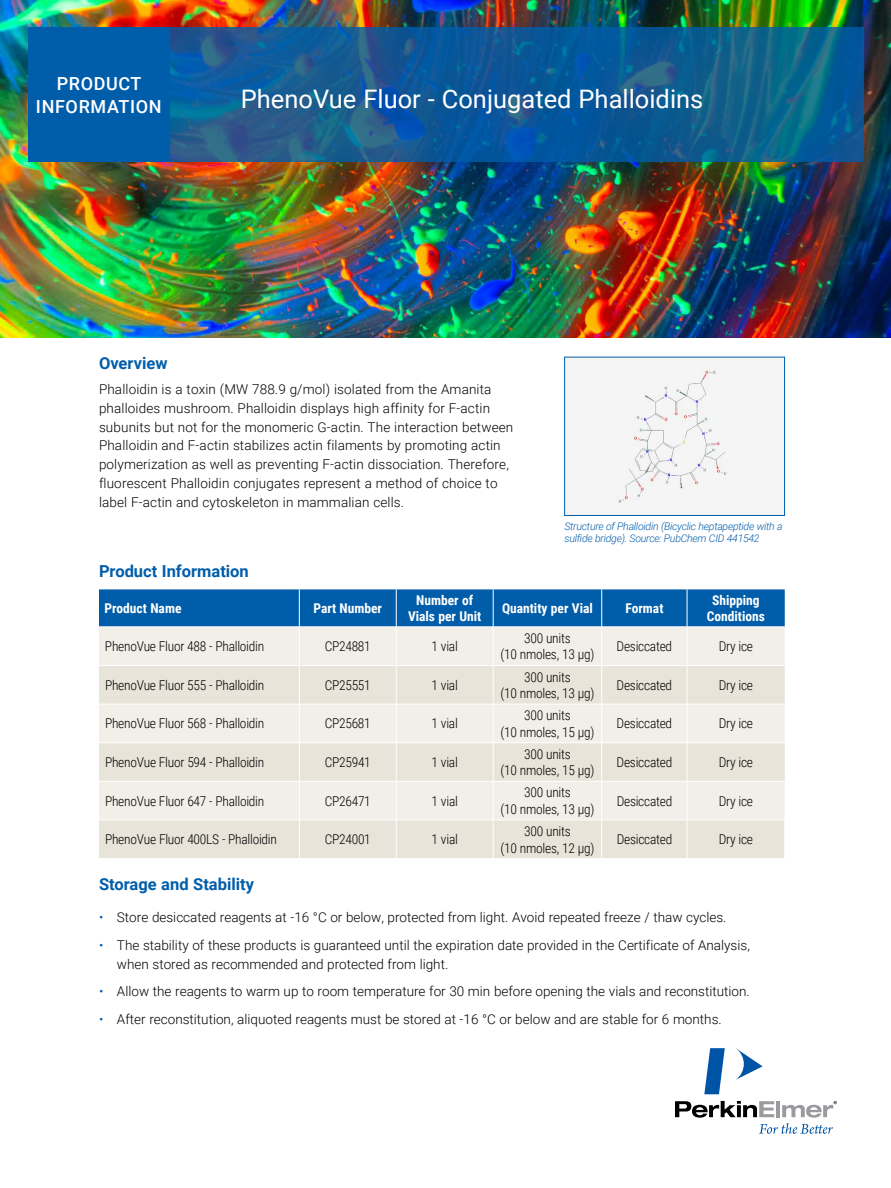
<style>
.page{position:relative;width:891px;height:1188px;background:#fff}
.page>*{position:absolute;margin:0;border:0;box-sizing:border-box;transform-origin:0 0}
.t1{font:25.5px "Roboto";color:#fff}
.t2{font:500 18px/22.5px "Roboto";letter-spacing:.035em;color:#fff;text-align:center}
.t3{font:700 16.5px "Roboto";color:#005daa}
.t4{font:300 13.5px/18.8px "Roboto";color:#000}
.t5{font:300 13.5px/16.5px "Roboto Condensed";letter-spacing:-.02em;color:#000;text-align:center}
.t6{font:700 13.5px/16.5px "Roboto Condensed";color:#fff;text-align:center}
.t7{font:italic 300 10.5px/12px "Roboto";letter-spacing:-.025em;color:#005daa}
.s1{color:#005daa}
</style>
<div class="page">
<img style="left:0;top:0;width:891px;height:338px">
<svg style="left:170px;top:27px;width:694px;height:135px"></svg>
<div style="left:28px;top:27px;width:142px;height:135px;background:#005daa"></div>
<svg style="left:736px;top:1048px;width:27px;height:32px"></svg>
<svg style="left:704px;top:1048px;width:21px;height:46px"></svg>
<svg style="left:675px;top:1101px;width:162px;height:33px"></svg>
<div style="left:99px;top:589px;width:686px;height:38px;background:#005daa"></div>
<div style="left:99px;top:628px;width:686px;height:37px;background:#f2efe9"></div>
<svg style="left:99px;top:666px;width:686px;height:192px;fill:#e9e4d9"></svg>
<hr style="left:299px;top:589px;width:1px;height:38px;background:#fff">
<hr style="left:396px;top:589px;width:1px;height:38px;background:#fff">
<hr style="left:493px;top:589px;width:1px;height:38px;background:#fff">
<hr style="left:601px;top:589px;width:1px;height:38px;background:#fff">
<hr style="left:687px;top:589px;width:1px;height:38px;background:#fff">
<hr style="left:299px;top:627px;width:1px;height:38px;background:#fff">
<hr style="left:396px;top:627px;width:1px;height:38px;background:#fff">
<hr style="left:493px;top:627px;width:1px;height:38px;background:#fff">
<hr style="left:601px;top:627px;width:1px;height:38px;background:#fff">
<hr style="left:687px;top:627px;width:1px;height:38px;background:#fff">
<hr style="left:299px;top:666px;width:1px;height:38px;background:#fff">
<hr style="left:396px;top:666px;width:1px;height:38px;background:#fff">
<hr style="left:493px;top:666px;width:1px;height:38px;background:#fff">
<hr style="left:601px;top:666px;width:1px;height:38px;background:#fff">
<hr style="left:687px;top:666px;width:1px;height:38px;background:#fff">
<hr style="left:99px;top:704px;width:200px;height:1px;background:#fff">
<hr style="left:299px;top:704px;width:97px;height:1px;background:#fff">
<hr style="left:299px;top:704px;width:1px;height:39px;background:#fff">
<hr style="left:396px;top:704px;width:97px;height:1px;background:#fff">
<hr style="left:396px;top:704px;width:1px;height:39px;background:#fff">
<hr style="left:493px;top:704px;width:109px;height:1px;background:#fff">
<hr style="left:493px;top:704px;width:1px;height:39px;background:#fff">
<hr style="left:602px;top:704px;width:85px;height:1px;background:#fff">
<hr style="left:601px;top:704px;width:1px;height:39px;background:#fff">
<hr style="left:687px;top:704px;width:98px;height:1px;background:#fff">
<hr style="left:687px;top:704px;width:1px;height:39px;background:#fff">
<hr style="left:99px;top:742px;width:200px;height:1px;background:#fff">
<hr style="left:299px;top:742px;width:97px;height:1px;background:#fff">
<hr style="left:299px;top:743px;width:1px;height:38px;background:#fff">
<hr style="left:396px;top:742px;width:97px;height:1px;background:#fff">
<hr style="left:396px;top:743px;width:1px;height:38px;background:#fff">
<hr style="left:493px;top:742px;width:109px;height:1px;background:#fff">
<hr style="left:493px;top:743px;width:1px;height:38px;background:#fff">
<hr style="left:602px;top:742px;width:85px;height:1px;background:#fff">
<hr style="left:601px;top:743px;width:1px;height:38px;background:#fff">
<hr style="left:687px;top:742px;width:98px;height:1px;background:#fff">
<hr style="left:687px;top:743px;width:1px;height:38px;background:#fff">
<hr style="left:99px;top:781px;width:200px;height:1px;background:#fff">
<hr style="left:299px;top:781px;width:97px;height:1px;background:#fff">
<hr style="left:299px;top:782px;width:1px;height:38px;background:#fff">
<hr style="left:396px;top:781px;width:97px;height:1px;background:#fff">
<hr style="left:396px;top:782px;width:1px;height:38px;background:#fff">
<hr style="left:493px;top:781px;width:109px;height:1px;background:#fff">
<hr style="left:493px;top:782px;width:1px;height:38px;background:#fff">
<hr style="left:602px;top:781px;width:85px;height:1px;background:#fff">
<hr style="left:601px;top:782px;width:1px;height:38px;background:#fff">
<hr style="left:687px;top:781px;width:98px;height:1px;background:#fff">
<hr style="left:687px;top:782px;width:1px;height:38px;background:#fff">
<hr style="left:99px;top:820px;width:200px;height:1px;background:#fff">
<hr style="left:299px;top:820px;width:97px;height:1px;background:#fff">
<hr style="left:396px;top:820px;width:97px;height:1px;background:#fff">
<hr style="left:493px;top:820px;width:109px;height:1px;background:#fff">
<hr style="left:602px;top:820px;width:85px;height:1px;background:#fff">
<hr style="left:687px;top:820px;width:98px;height:1px;background:#fff">
<hr style="left:299px;top:820px;width:1px;height:38px;background:#fff">
<hr style="left:396px;top:820px;width:1px;height:38px;background:#fff">
<hr style="left:493px;top:820px;width:1px;height:38px;background:#fff">
<hr style="left:601px;top:820px;width:1px;height:38px;background:#fff">
<hr style="left:687px;top:820px;width:1px;height:38px;background:#fff">
<hr style="left:784px;top:820px;width:1px;height:38px;background:#fff">
<div style="left:565px;top:357px;width:220px;height:158px;background:#f5f5f5"></div>
<img style="left:618px;top:368px;width:109px;height:135px">
<div style="left:564px;top:357px;width:221px;height:159px;border:1px solid #005daa"></div>
<h2 class="t2" style="left:36px;top:72px;width:127px">PRODUCT<br>INFORMATION</h2>
<h1 class="t1" style="left:241px;top:81px;width:464px">PhenoVue Fluor - Conjugated Phalloidins</h1>
<p class="t3" style="left:99px;top:352px;width:70px">Overview</p>
<p class="t4" style="left:99px;top:380px;width:416px">Phalloidin is a toxin (MW 788.9 g/mol) isolated from the Amanita phalloides mushroom. Phalloidin displays high affinity for F-actin subunits but not for the monomeric G-actin. The interaction between Phalloidin and F-actin stabilizes actin filaments by promoting actin polymerization as well as preventing F-actin dissociation. Therefore, fluorescent Phalloidin conjugates represent a method of choice to label F-actin and cytoskeleton in mammalian cells.</p>
<p class="t3" style="left:99px;top:560px;width:151px">Product Information</p>
<p class="t7" style="left:564px;top:519px;width:220px">Structure of Phalloidin (Bicyclic heptapeptide with a sulfide bridge). Source: PubChem CID 441542</p>
<p class="t6" style="left:104px;top:600px;width:79px">Product Name</p>
<p class="t6" style="left:313px;top:600px;width:70px">Part Number</p>
<p class="t6" style="left:408px;top:591px;width:75px">Number of<br>Vials per Unit</p>
<p class="t6" style="left:502px;top:600px;width:92px">Quantity per Vial</p>
<p class="t6" style="left:625px;top:600px;width:40px">Format</p>
<p class="t6" style="left:707px;top:591px;width:60px">Shipping<br>Conditions</p>
<p class="t5" style="left:105px;top:638px;width:161px">PhenoVue Fluor 488 - Phalloidin</p>
<p class="t5" style="left:325px;top:638px;width:48px">CP24881</p>
<p class="t5" style="left:432px;top:638px;width:28px">1 vial</p>
<p class="t5" style="left:501px;top:629px;width:95px">300 units<br>(10 nmoles, 13 µg)</p>
<p class="t5" style="left:617px;top:638px;width:57px">Desiccated</p>
<p class="t5" style="left:719px;top:638px;width:36px">Dry ice</p>
<p class="t5" style="left:105px;top:676px;width:161px">PhenoVue Fluor 555 - Phalloidin</p>
<p class="t5" style="left:325px;top:676px;width:48px">CP25551</p>
<p class="t5" style="left:432px;top:676px;width:28px">1 vial</p>
<p class="t5" style="left:501px;top:668px;width:95px">300 units<br>(10 nmoles, 13 µg)</p>
<p class="t5" style="left:617px;top:676px;width:57px">Desiccated</p>
<p class="t5" style="left:719px;top:676px;width:36px">Dry ice</p>
<p class="t5" style="left:105px;top:715px;width:161px">PhenoVue Fluor 568 - Phalloidin</p>
<p class="t5" style="left:325px;top:715px;width:48px">CP25681</p>
<p class="t5" style="left:432px;top:715px;width:28px">1 vial</p>
<p class="t5" style="left:501px;top:707px;width:95px">300 units<br>(10 nmoles, 15 µg)</p>
<p class="t5" style="left:617px;top:715px;width:57px">Desiccated</p>
<p class="t5" style="left:719px;top:715px;width:36px">Dry ice</p>
<p class="t5" style="left:105px;top:754px;width:161px">PhenoVue Fluor 594 - Phalloidin</p>
<p class="t5" style="left:325px;top:754px;width:48px">CP25941</p>
<p class="t5" style="left:432px;top:754px;width:28px">1 vial</p>
<p class="t5" style="left:501px;top:745px;width:95px">300 units<br>(10 nmoles, 15 µg)</p>
<p class="t5" style="left:617px;top:754px;width:57px">Desiccated</p>
<p class="t5" style="left:719px;top:754px;width:36px">Dry ice</p>
<p class="t5" style="left:105px;top:792px;width:161px">PhenoVue Fluor 647 - Phalloidin</p>
<p class="t5" style="left:325px;top:792px;width:48px">CP26471</p>
<p class="t5" style="left:432px;top:792px;width:28px">1 vial</p>
<p class="t5" style="left:501px;top:784px;width:95px">300 units<br>(10 nmoles, 13 µg)</p>
<p class="t5" style="left:617px;top:792px;width:57px">Desiccated</p>
<p class="t5" style="left:719px;top:792px;width:36px">Dry ice</p>
<p class="t5" style="left:105px;top:831px;width:173px">PhenoVue Fluor 400LS - Phalloidin</p>
<p class="t5" style="left:325px;top:831px;width:48px">CP24001</p>
<p class="t5" style="left:432px;top:831px;width:28px">1 vial</p>
<p class="t5" style="left:501px;top:823px;width:95px">300 units<br>(10 nmoles, 12 µg)</p>
<p class="t5" style="left:617px;top:831px;width:57px">Desiccated</p>
<p class="t5" style="left:719px;top:831px;width:36px">Dry ice</p>
<p class="t3" style="left:99px;top:872px;width:157px">Storage and Stability</p>
<p class="t4" style="left:99px;top:907px;width:629px"><span class="s1">•</span> Store desiccated reagents at -16 °C or below, protected from light. Avoid repeated freeze / thaw cycles.</p>
<p class="t4" style="left:117px;top:935px;width:634px;text-indent:-18px"><span class="s1">•</span> The stability of these products is guaranteed until the expiration date provided in the Certificate of Analysis, when stored as recommended and protected from light.</p>
<p class="t4" style="left:99px;top:982px;width:652px"><span class="s1">•</span> Allow the reagents to warm up to room temperature for 30 min before opening the vials and reconstitution.</p>
<p class="t4" style="left:99px;top:1009px;width:624px"><span class="s1">•</span> After reconstitution, aliquoted reagents must be stored at -16 °C or below and are stable for 6 months.</p>
</div>
